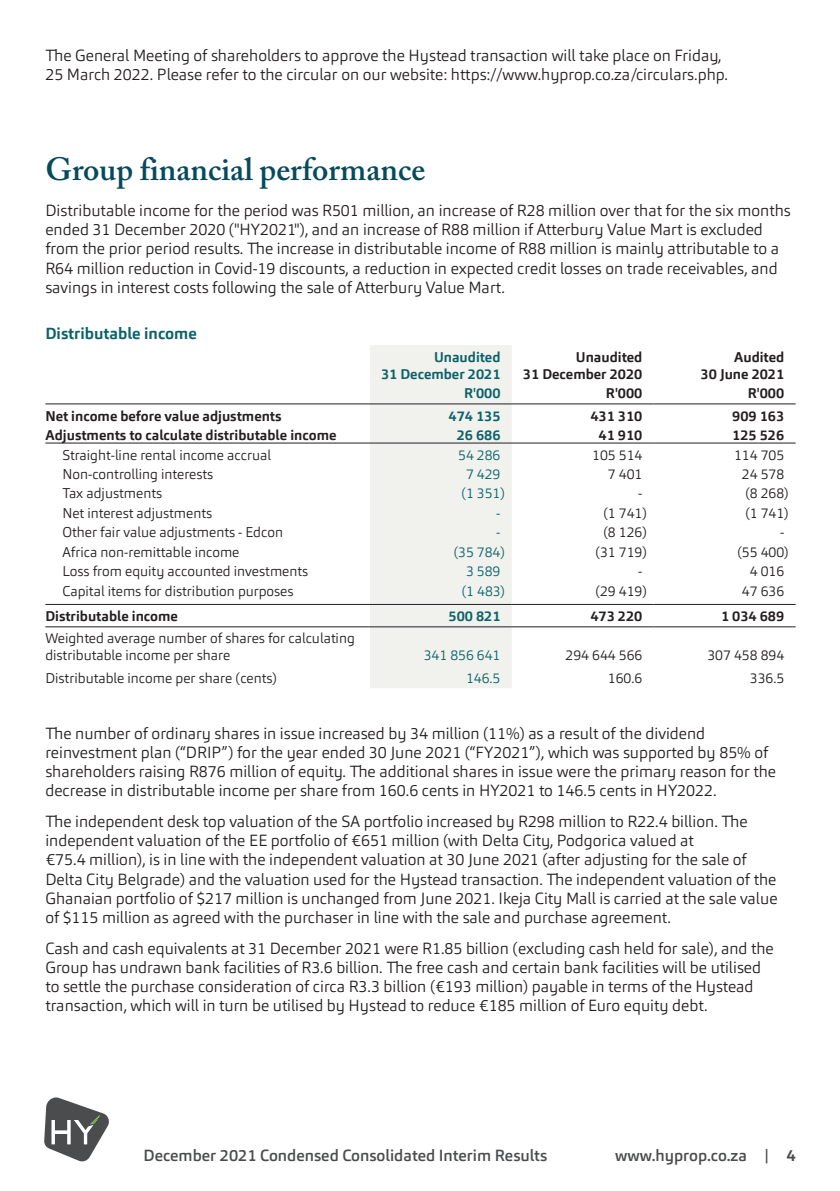
<style>
.page{position:relative;width:840px;height:1191px;background:#fff}
.page>*{position:absolute;margin:0;border:0;box-sizing:border-box;transform-origin:0 0}
.Big_headings_2021{font:600 32px "Adobe Caslon Pro";color:#074a5c}
.body_text_8pt_2021{font:300 16px/19.2px "Carnac W03";color:#231f20}
.t1{font:500 16px "Carnac W03";color:#4b4c4d}
.table_heading_2021{font:700 16px "Carnac W03";color:#0c6268}
.finstats_2021_left{font:300 14px/16.8px "Carnac W03";color:#231f20}
.Finstats_2021_right{font:300 14px "Carnac W03";color:#231f20}
.finstats_2021_left_b{font:700 14px "Carnac W03";color:#231f20}
.Finstats_2021_right-2{font:700 14px "Carnac W03";color:#231f20}
.Finstats_2021_right-3{font:300 14px "Carnac W03";color:#0c6268}
.Finstats_2021_right-4{font:700 14px "Carnac W03";color:#0c6268}
.s1{font-weight:700}
</style>
<div class="page">
<svg style="left:44px;top:1097px;width:65px;height:64px"></svg>
<div style="left:370px;top:345px;width:141px;height:343px;background:#f1f1ee"></div>
<hr style="left:45px;top:442px;width:325px;height:1px;background:#231f20">
<hr style="left:370px;top:442px;width:141px;height:1px;background:#231f20">
<hr style="left:511px;top:442px;width:142px;height:1px;background:#231f20">
<hr style="left:653px;top:442px;width:142px;height:1px;background:#231f20">
<hr style="left:45px;top:604px;width:325px;height:1px;background:#231f20">
<hr style="left:370px;top:604px;width:141px;height:1px;background:#231f20">
<hr style="left:511px;top:604px;width:142px;height:1px;background:#231f20">
<hr style="left:653px;top:604px;width:142px;height:1px;background:#231f20">
<hr style="left:45px;top:626px;width:325px;height:1px;background:#231f20">
<hr style="left:370px;top:626px;width:141px;height:1px;background:#231f20">
<hr style="left:511px;top:626px;width:142px;height:1px;background:#231f20">
<hr style="left:653px;top:626px;width:142px;height:1px;background:#231f20">
<hr style="left:45px;top:403px;width:325px;height:1px;background:#231f20">
<hr style="left:370px;top:403px;width:141px;height:1px;background:#231f20">
<hr style="left:511px;top:403px;width:142px;height:1px;background:#231f20">
<hr style="left:653px;top:403px;width:142px;height:1px;background:#231f20">
<p class="body_text_8pt_2021" style="left:45px;top:46px;width:683px">The General Meeting of shareholders to approve the Hystead transaction will take place on Friday,<br>25 March 2022. Please refer to the circular on our website: https://www.hyprop.co.za/circulars.php.</p>
<p class="Big_headings_2021" style="left:45px;top:150px;width:381px">Group financial performance</p>
<p class="body_text_8pt_2021" style="left:45px;top:201px;width:746px">Distributable income for the period was R501 million, an increase of R28 million over that for the six months ended 31 December 2020 ("HY2021"), and an increase of R88 million if Atterbury Value Mart is excluded from the prior period results. The increase in distributable income of R88 million is mainly attributable to a R64 million reduction in Covid-19 discounts, a reduction in expected credit losses on trade receivables, and savings in interest costs following the sale of Atterbury Value Mart.</p>
<p class="table_heading_2021" style="left:45px;top:323px;width:153px">Distributable income</p>
<p class="Finstats_2021_right-4" style="left:434px;top:348px;width:68px">Unaudited</p>
<p class="Finstats_2021_right-4" style="left:381px;top:365px;width:121px">31 December 2021</p>
<p class="Finstats_2021_right-2" style="left:575px;top:348px;width:68px">Unaudited</p>
<p class="Finstats_2021_right-2" style="left:522px;top:365px;width:121px">31 December 2020</p>
<p class="Finstats_2021_right-2" style="left:733px;top:348px;width:51px">Audited</p>
<p class="Finstats_2021_right-2" style="left:700px;top:365px;width:85px">30 June 2021</p>
<p class="Finstats_2021_right-4" style="left:464px;top:384px;width:38px">R'000</p>
<p class="Finstats_2021_right-2" style="left:605px;top:384px;width:38px">R'000</p>
<p class="Finstats_2021_right-2" style="left:747px;top:384px;width:38px">R'000</p>
<p class="finstats_2021_left_b" style="left:45px;top:407px;width:237px">Net income before value adjustments</p>
<p class="Finstats_2021_right-4" style="left:448px;top:407px;width:53px">474 135</p>
<p class="Finstats_2021_right-2" style="left:590px;top:407px;width:53px">431 310</p>
<p class="Finstats_2021_right-2" style="left:732px;top:407px;width:53px">909 163</p>
<p class="finstats_2021_left_b" style="left:45px;top:426px;width:292px">Adjustments to calculate distributable income</p>
<p class="Finstats_2021_right-4" style="left:456px;top:426px;width:45px">26 686</p>
<p class="Finstats_2021_right-2" style="left:598px;top:426px;width:45px">41 910</p>
<p class="Finstats_2021_right-2" style="left:732px;top:426px;width:53px">125 526</p>
<p class="finstats_2021_left" style="left:62px;top:446px;width:210px">Straight-line rental income accrual</p>
<p class="Finstats_2021_right-3" style="left:458px;top:446px;width:44px">54 286</p>
<p class="Finstats_2021_right" style="left:592px;top:446px;width:52px">105 514</p>
<p class="Finstats_2021_right" style="left:733px;top:446px;width:52px">114 705</p>
<p class="finstats_2021_left" style="left:62px;top:466px;width:152px">Non-controlling interests</p>
<p class="Finstats_2021_right-3" style="left:465px;top:465px;width:36px">7 429</p>
<p class="Finstats_2021_right" style="left:607px;top:465px;width:36px">7 401</p>
<p class="Finstats_2021_right" style="left:741px;top:465px;width:44px">24 578</p>
<p class="finstats_2021_left" style="left:62px;top:485px;width:101px">Tax adjustments</p>
<p class="Finstats_2021_right-3" style="left:461px;top:485px;width:45px">(1 351)</p>
<p class="Finstats_2021_right" style="left:637px;top:485px;width:6px">-</p>
<p class="Finstats_2021_right" style="left:745px;top:485px;width:45px">(8 268)</p>
<p class="finstats_2021_left" style="left:62px;top:504px;width:151px">Net interest adjustments</p>
<p class="Finstats_2021_right-3" style="left:496px;top:504px;width:6px">-</p>
<p class="Finstats_2021_right" style="left:603px;top:504px;width:45px">(1 741)</p>
<p class="Finstats_2021_right" style="left:745px;top:504px;width:45px">(1 741)</p>
<p class="finstats_2021_left" style="left:62px;top:524px;width:222px">Other fair value adjustments - Edcon</p>
<p class="Finstats_2021_right-3" style="left:496px;top:523px;width:6px">-</p>
<p class="Finstats_2021_right" style="left:603px;top:523px;width:45px">(8 126)</p>
<p class="Finstats_2021_right" style="left:779px;top:523px;width:6px">-</p>
<p class="finstats_2021_left" style="left:62px;top:543px;width:178px">Africa non-remittable income</p>
<p class="Finstats_2021_right-3" style="left:453px;top:543px;width:53px">(35 784)</p>
<p class="Finstats_2021_right" style="left:595px;top:543px;width:53px">(31 719)</p>
<p class="Finstats_2021_right" style="left:737px;top:543px;width:53px">(55 400)</p>
<p class="finstats_2021_left" style="left:62px;top:563px;width:247px">Loss from equity accounted investments</p>
<p class="Finstats_2021_right-3" style="left:465px;top:562px;width:36px">3 589</p>
<p class="Finstats_2021_right" style="left:637px;top:562px;width:6px">-</p>
<p class="Finstats_2021_right" style="left:749px;top:562px;width:36px">4 016</p>
<p class="finstats_2021_left" style="left:62px;top:582px;width:232px">Capital items for distribution purposes</p>
<p class="Finstats_2021_right-3" style="left:461px;top:582px;width:44px">(1 483)</p>
<p class="Finstats_2021_right" style="left:595px;top:582px;width:53px">(29 419)</p>
<p class="Finstats_2021_right" style="left:741px;top:582px;width:44px">47 636</p>
<p class="finstats_2021_left_b" style="left:45px;top:607px;width:134px">Distributable income</p>
<p class="Finstats_2021_right-4" style="left:448px;top:607px;width:53px">500 821</p>
<p class="Finstats_2021_right-2" style="left:590px;top:607px;width:53px">473 220</p>
<p class="Finstats_2021_right-2" style="left:720px;top:607px;width:65px">1 034 689</p>
<p class="finstats_2021_left" style="left:45px;top:630px;width:311px">Weighted average number of shares for calculating distributable income per share</p>
<p class="Finstats_2021_right-3" style="left:423px;top:646px;width:78px">341 856 641</p>
<p class="Finstats_2021_right" style="left:565px;top:646px;width:78px">294 644 566</p>
<p class="Finstats_2021_right" style="left:707px;top:646px;width:78px">307 458 894</p>
<p class="finstats_2021_left" style="left:45px;top:669px;width:233px">Distributable income per share (cents)</p>
<p class="Finstats_2021_right-3" style="left:466px;top:669px;width:36px">146.5</p>
<p class="Finstats_2021_right" style="left:607px;top:669px;width:36px">160.6</p>
<p class="Finstats_2021_right" style="left:749px;top:669px;width:36px">336.5</p>
<p class="body_text_8pt_2021" style="left:45px;top:723px;width:731px">The number of ordinary shares in issue increased by 34 million (11%) as a result of the dividend reinvestment plan (“DRIP”) for the year ended 30 June 2021 (“FY2021”), which was supported by 85% of shareholders raising R876 million of equity. The additional shares in issue were the primary reason for the decrease in distributable income per share from 160.6 cents in HY2021 to 146.5 cents in HY2022.</p>
<p class="body_text_8pt_2021" style="left:45px;top:811px;width:733px">The independent desk top valuation of the SA portfolio increased by R298 million to R22.4 billion. The independent valuation of the EE portfolio of €651 million (with Delta City, Podgorica valued at<br>€75.4 million), is in line with the independent valuation at 30 June 2021 (after adjusting for the sale of Delta City Belgrade) and the valuation used for the Hystead transaction. The independent valuation of the Ghanaian portfolio of $217 million is unchanged from June 2021. Ikeja City Mall is carried at the sale value of $115 million as agreed with the purchaser in line with the sale and purchase agreement.</p>
<p class="body_text_8pt_2021" style="left:45px;top:938px;width:729px">Cash and cash equivalents at 31 December 2021 were R1.85 billion (excluding cash held for sale), and the Group has undrawn bank facilities of R3.6 billion. The free cash and certain bank facilities will be utilised to settle the purchase consideration of circa R3.3 billion (€193 million) payable in terms of the Hystead transaction, which will in turn be utilised by Hystead to reduce €185 million of Euro equity debt.</p>
<p class="t1" style="left:143px;top:1145px;width:405px">December 2021 Condensed Consolidated Interim Results</p>
<p class="t1" style="left:614px;top:1145px;width:182px">www.hyprop.co.za | <span class="s1">4</span></p>
</div>
